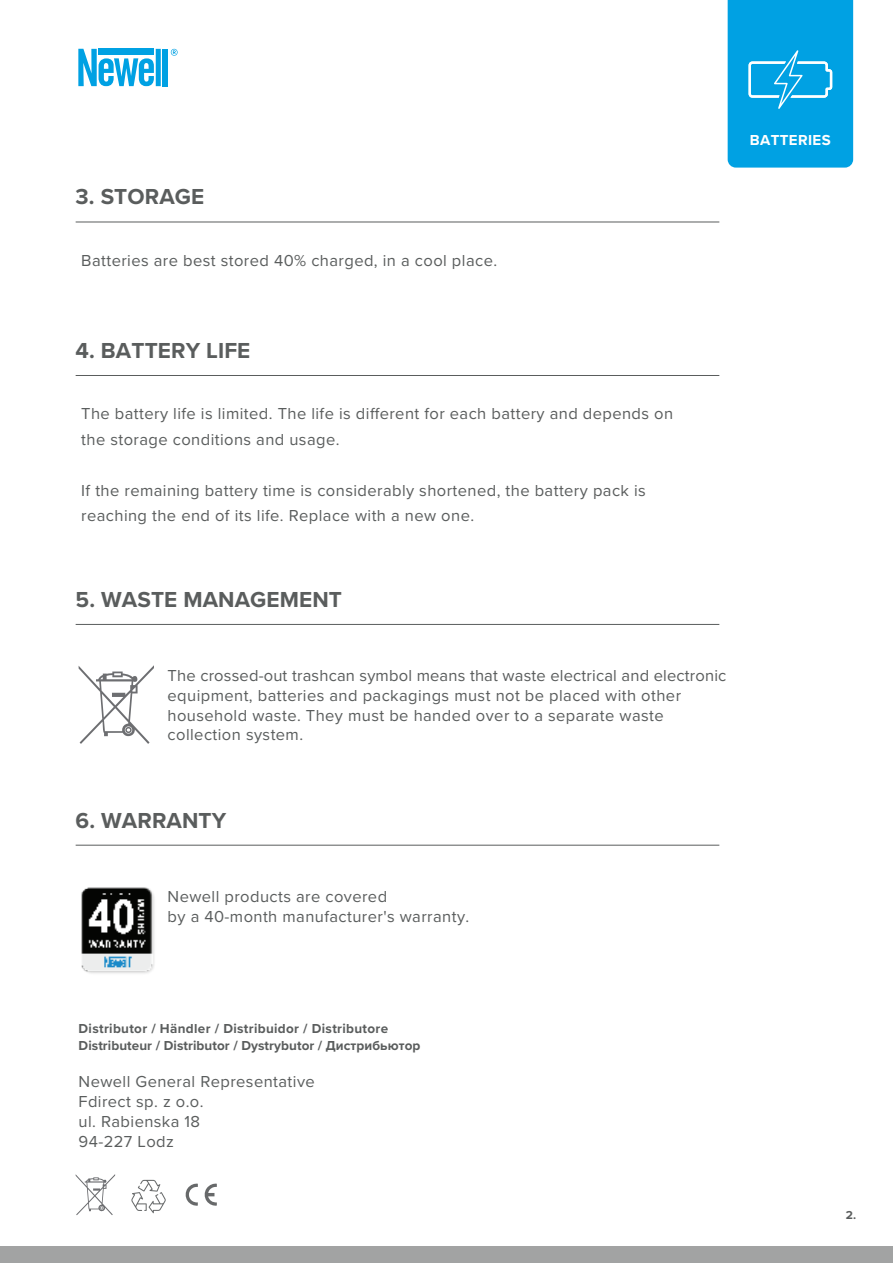
<style>
.page{position:relative;width:893px;height:1263px;background:#fff}
.page>*{position:absolute;margin:0;border:0;box-sizing:border-box;transform-origin:0 0}
.t1{font:700 22.5px "Proxima Nova";letter-spacing:.005em;color:#5a5d5d}
.t2{font:16.5px/19.8px "Proxima Nova";letter-spacing:.025em;color:#5a5d5d}
.t3{font:700 15px "Proxima Nova";letter-spacing:.025em;color:#fff}
.t4{font:700 13.5px/16.2px "Proxima Nova";letter-spacing:.005em;color:#5a5d5d}
.t5{font:700 12px "Proxima Nova";color:#5a5d5d}
</style>
<div class="page">
<div style="left:163px;top:49px;width:5px;height:37px;background:#00a1e3"></div>
<div style="left:156px;top:49px;width:5px;height:37px;background:#00a1e3"></div>
<svg style="left:78px;top:49px;width:76px;height:37px"></svg>
<svg style="left:171px;top:49px;width:7px;height:7px"></svg>
<div style="left:0;top:1246px;width:893px;height:17px;background:#a2a3a3"></div>
<hr style="left:76px;top:222px;width:643px;height:1px;background:#5a5d5d">
<hr style="left:76px;top:624px;width:643px;height:1px;background:#5a5d5d">
<svg style="left:79px;top:665px;width:75px;height:79px"></svg>
<hr style="left:76px;top:845px;width:643px;height:1px;background:#5a5d5d">
<svg style="left:76px;top:1174px;width:39px;height:41px"></svg>
<svg style="left:204px;top:1183px;width:13px;height:23px"></svg>
<svg style="left:185px;top:1183px;width:13px;height:23px"></svg>
<img style="left:81px;top:887px;width:74px;height:87px">
<svg style="left:131px;top:1180px;width:35px;height:33px"></svg>
<hr style="left:76px;top:375px;width:643px;height:1px;background:#5a5d5d">
<div style="left:728px;top:0;width:125px;height:168px;background:#00a1e3"></div>
<h1 class="t1" style="left:76px;top:185px;width:130px">3. STORAGE</h1>
<p class="t2" style="left:81px;top:250px;width:417px">Batteries are best stored 40% charged, in a cool place.</p>
<p class="t3" style="left:750px;top:132px;width:82px">BATTERIES</p>
<h1 class="t1" style="left:76px;top:338px;width:176px">4. BATTERY LIFE</h1>
<p class="t2" style="left:81px;top:401px;width:593px;line-height:25.5px">The battery life is limited. The life is different for each battery and depends on the storage conditions and usage.</p>
<p class="t2" style="left:81px;top:478px;width:566px;line-height:25.5px">If the remaining battery time is considerably shortened, the battery pack is reaching the end of its life. Replace with a new one.</p>
<h1 class="t1" style="left:76px;top:587px;width:268px">5. WASTE MANAGEMENT</h1>
<p class="t2" style="left:168px;top:666px;width:560px">The crossed-out trashcan symbol means that waste electrical and electronic equipment, batteries and packagings must not be placed with other household waste. They must be handed over to a separate waste collection system.</p>
<h1 class="t1" style="left:76px;top:808px;width:152px">6. WARRANTY</h1>
<p class="t2" style="left:168px;top:887px;width:303px">Newell products are covered<br>by a 40-month manufacturer's warranty.</p>
<p class="t4" style="left:79px;top:1021px;width:343px">Distributor / Händler / Distribuidor / Distributore<br>Distributeur / Distributor / Dystrybutor / Дистрибьютор</p>
<p class="t2" style="left:79px;top:1072px;width:238px">Newell General Representative<br>Fdirect sp. z o.o.<br>ul. Rabienska 18<br>94-227 Lodz</p>
<p class="t5" style="left:846px;top:1209px;width:12px">2.</p>
</div>
